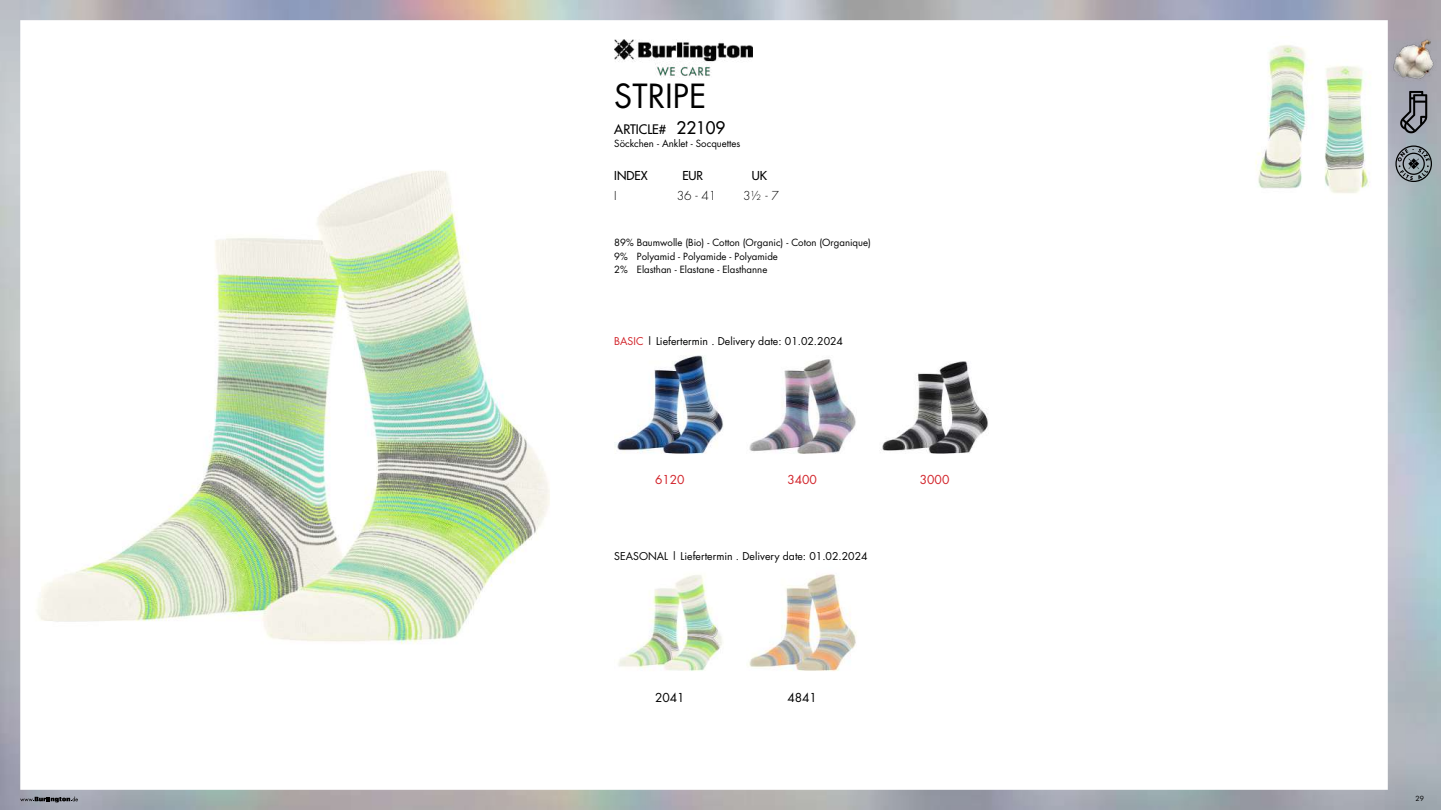
<style>
.page{position:relative;width:1441px;height:810px;background:#fff}
.page>*{position:absolute;margin:0;border:0;box-sizing:border-box;transform-origin:0 0}
.t1{font:32.4px "Futura Std";color:#000}
.t2{font:12.9px "Futura";color:#000}
.t3{font:12px "Futura Std";color:#d2232a}
.t4{font:12px "Futura";color:#000}
.t5{font:300 12px "Futura Std";color:#000}
.t6{font:12px "Futura Std";color:#000}
.t7{font:10.5px "Futura Std";color:#000}
.t8{font:9.6px/13.5px "Futura Std";color:#000}
.t9{font:6.9px "Futura Std";color:#000}
.s1{font-size:16.8px}
.s2{color:#d2232a}
.s3{font-size:8.7px}
</style>
<div class="page">
<img style="left:0;top:0;width:1440px;height:810px">
<svg style="left:20px;top:797px;width:58px;height:5px"></svg>
<img style="left:614px;top:544px;width:112px;height:134px">
<img style="left:746px;top:544px;width:112px;height:134px">
<img style="left:746px;top:327px;width:112px;height:133px">
<img style="left:614px;top:327px;width:112px;height:133px">
<img style="left:879px;top:327px;width:111px;height:133px">
<img style="left:1390px;top:37px;width:47px;height:45px">
<img style="left:614px;top:40px;width:138px;height:38px">
<div style="left:1395px;top:146px;width:36px;height:36px;border:1px solid #000;border-radius:50%"></div>
<svg style="left:1397px;top:148px;width:32px;height:32px"></svg>
<svg style="left:1399px;top:91px;width:27px;height:42px"></svg>
<h1 class="t1" style="left:614px;top:76px;width:94px">STRIPE</h1>
<h2 class="t2" style="left:614px;top:121px;width:113px">ARTICLE# <span class="s1">22109</span></h2>
<p class="t8" style="left:614px;top:137px;width:127px">Söckchen - Anklet - Socquettes</p>
<p class="t4" style="left:614px;top:168px;width:35px">INDEX</p>
<p class="t4" style="left:682px;top:168px;width:22px">EUR</p>
<p class="t4" style="left:751px;top:168px;width:17px">UK</p>
<p class="t5" style="left:614px;top:188px;width:4px">I</p>
<p class="t5" style="left:676px;top:188px;width:41px">36 - 41</p>
<p class="t5" style="left:743px;top:188px;width:37px">3½ - 7</p>
<p class="t8" style="left:614px;top:236px;width:258px">89% Baumwolle (Bio) - Cotton (Organic) - Coton (Organique)<br>9% Polyamid - Polyamide - Polyamide<br>2% Elasthan - Elastane - Elasthanne</p>
<p class="t7" style="left:614px;top:334px;width:230px"><span class="s2">BASIC</span> <span class="s3">|</span> Liefertermin . Delivery date: 01.02.2024</p>
<p class="t3" style="left:655px;top:472px;width:31px">6120</p>
<p class="t3" style="left:787px;top:472px;width:31px">3400</p>
<p class="t3" style="left:919px;top:472px;width:31px">3000</p>
<p class="t7" style="left:614px;top:549px;width:255px">SEASONAL <span class="s3">|</span> Liefertermin . Delivery date: 01.02.2024</p>
<p class="t6" style="left:655px;top:690px;width:31px">2041</p>
<p class="t6" style="left:787px;top:690px;width:31px">4841</p>
<p class="t9" style="left:1415px;top:794px;width:10px">29</p>
</div>
